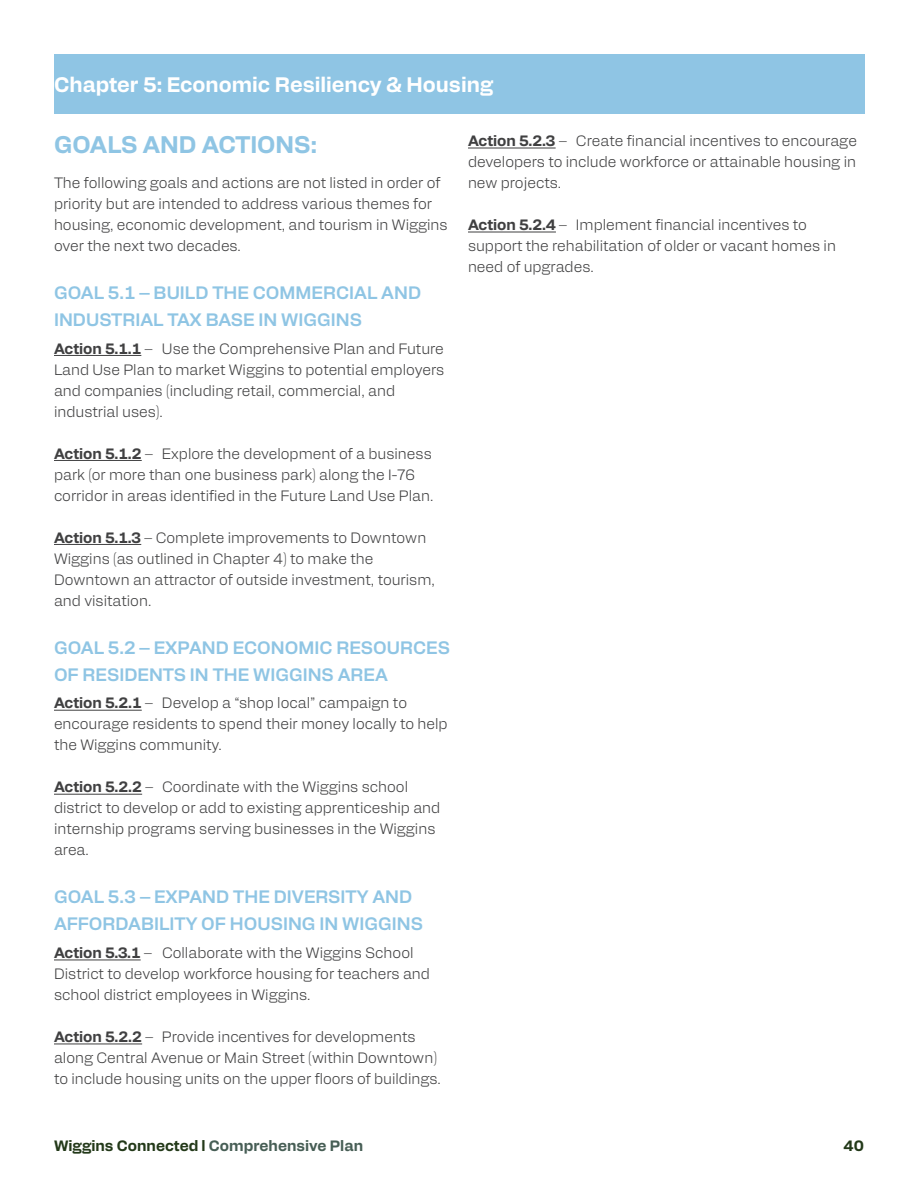
<style>
.page{position:relative;width:918px;height:1188px;background:#fff}
.page>*{position:absolute;margin:0;border:0;box-sizing:border-box;transform-origin:0 0}
.t1{font:700 24px "Alfabet";color:#8fc5e4}
.t2{font:700 21px "Alfabet";color:#fff}
.t3{font:600 18px/27px "Alfabet";color:#8fc5e4}
.t4{font:300 15px/21px "Alfabet";color:#404041}
.t5{font:700 15px "Alfabet";color:#233919}
.s1{font-weight:700}
.s2{color:#475e55}
</style>
<div class="page">
<hr style="left:54px;top:355px;width:87px;height:1px;background:#404041">
<hr style="left:54px;top:460px;width:88px;height:1px;background:#404041">
<hr style="left:54px;top:544px;width:87px;height:1px;background:#404041">
<hr style="left:54px;top:710px;width:88px;height:1px;background:#404041">
<hr style="left:54px;top:794px;width:88px;height:1px;background:#404041">
<hr style="left:54px;top:960px;width:87px;height:1px;background:#404041">
<hr style="left:54px;top:1044px;width:88px;height:1px;background:#404041">
<hr style="left:468px;top:148px;width:88px;height:1px;background:#404041">
<hr style="left:468px;top:232px;width:88px;height:1px;background:#404041">
<div style="left:54px;top:54px;width:810px;height:60px;background:#8fc5e4"></div>
<h2 class="t2" style="left:54px;top:77px;width:441px">Chapter 5: Economic Resiliency &amp; Housing</h2>
<h1 class="t1" style="left:54px;top:136px;width:264px">GOALS AND ACTIONS:</h1>
<p class="t4" style="left:54px;top:173px;width:395px">The following goals and actions are not listed in order of priority but are intended to address various themes for housing, economic development, and tourism in Wiggins over the next two decades.</p>
<p class="t3" style="left:54px;top:280px;width:369px">GOAL 5.1 – BUILD THE COMMERCIAL AND<br>INDUSTRIAL TAX BASE IN WIGGINS</p>
<p class="t4" style="left:54px;top:339px;width:392px"><span class="s1">Action 5.1.1</span> – Use the Comprehensive Plan and Future Land Use Plan to market Wiggins to potential employers and companies (including retail, commercial, and industrial uses).</p>
<p class="t4" style="left:54px;top:444px;width:381px"><span class="s1">Action 5.1.2</span> – Explore the development of a business park (or more than one business park) along the I-76 corridor in areas identified in the Future Land Use Plan.</p>
<p class="t4" style="left:54px;top:528px;width:382px"><span class="s1">Action 5.1.3</span> – Complete improvements to Downtown Wiggins (as outlined in Chapter 4) to make the Downtown an attractor of outside investment, tourism, and visitation.</p>
<p class="t3" style="left:54px;top:635px;width:398px">GOAL 5.2 – EXPAND ECONOMIC RESOURCES<br>OF RESIDENTS IN THE WIGGINS AREA</p>
<p class="t4" style="left:54px;top:694px;width:395px"><span class="s1">Action 5.2.1</span> – Develop a “shop local” campaign to encourage residents to spend their money locally to help the Wiggins community.</p>
<p class="t4" style="left:54px;top:778px;width:388px"><span class="s1">Action 5.2.2</span> – Coordinate with the Wiggins school district to develop or add to existing apprenticeship and internship programs serving businesses in the Wiggins area.</p>
<p class="t3" style="left:54px;top:885px;width:371px">GOAL 5.3 – EXPAND THE DIVERSITY AND<br>AFFORDABILITY OF HOUSING IN WIGGINS</p>
<p class="t4" style="left:54px;top:943px;width:378px"><span class="s1">Action 5.3.1</span> – Collaborate with the Wiggins School<br>District to develop workforce housing for teachers and school district employees in Wiggins.</p>
<p class="t4" style="left:54px;top:1027px;width:388px"><span class="s1">Action 5.2.2</span> – Provide incentives for developments along Central Avenue or Main Street (within Downtown) to include housing units on the upper floors of buildings.</p>
<p class="t4" style="left:468px;top:131px;width:390px;text-align:justify"><span class="s1">Action 5.2.3</span> – Create financial incentives to encourage developers to include workforce or attainable housing in new projects.</p>
<p class="t4" style="left:468px;top:215px;width:369px"><span class="s1">Action 5.2.4</span> – Implement financial incentives to support the rehabilitation of older or vacant homes in need of upgrades.</p>
<p class="t5" style="left:54px;top:1140px;width:311px">Wiggins Connected l <span class="s2">Comprehensive Plan</span></p>
<p class="t5" style="left:844px;top:1140px;width:22px">40</p>
</div>
